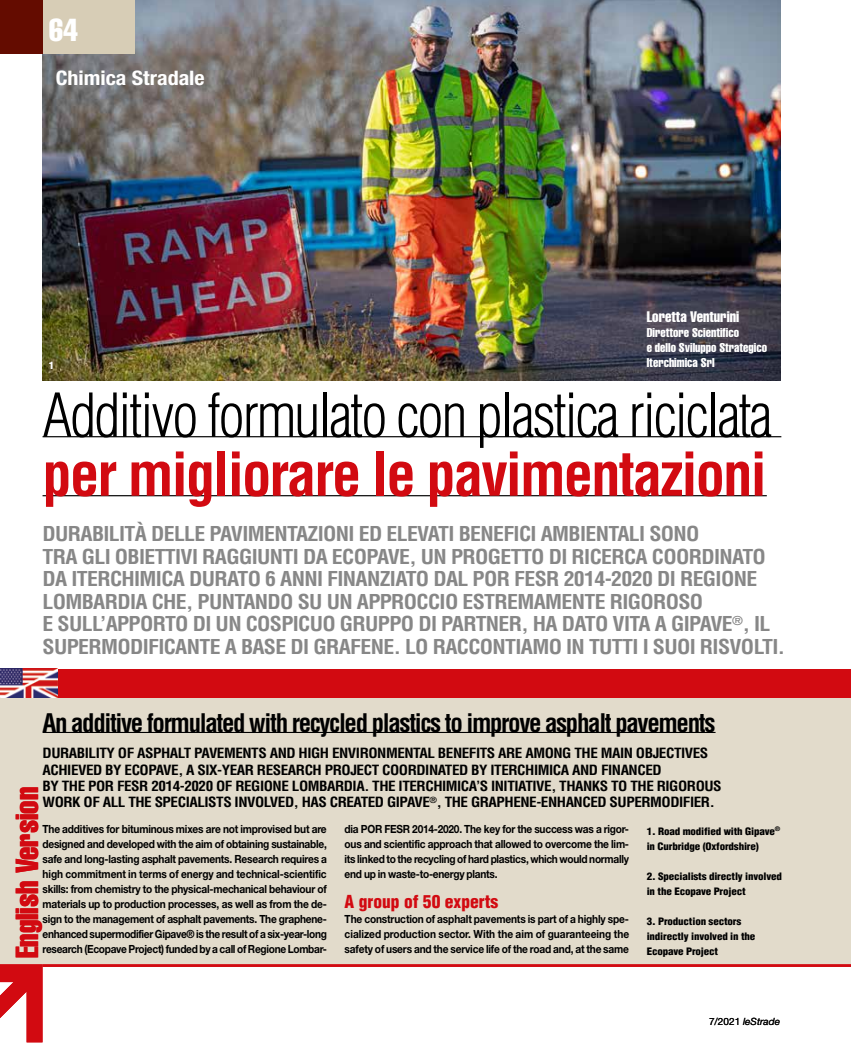
<style>
.page{position:relative;width:851px;height:1053px;background:#fff}
.page>*{position:absolute;margin:0;border:0;box-sizing:border-box;transform-origin:0 0}
.t1{font:300 condensed 59px "Helvetica";letter-spacing:-.035em;color:#000}
.t2{font:700 condensed 59px "Helvetica";letter-spacing:-.035em;color:#d20a11}
.t3{font:extra-condensed 31.25px "Helvetica";color:#d20a11}
.t4{font:extra-condensed 31.25px "Helvetica";color:#fff}
.t5{font:700 condensed 25px "Helvetica";letter-spacing:-.055em;color:#000}
.t6{font:700 condensed 20px/22.5px "Helvetica";letter-spacing:-.03em;color:#878787;scale:1.09 1}
.t7{font:700 condensed 20px "Helvetica Neue";color:#fff;scale:1.1 1}
.t8{font:900 condensed 17.5px "Helvetica";color:#d20a11}
.t9{font:extra-condensed 15px "Helvetica";color:#fff}
.t10{font:700 condensed 13.75px/16.2px "Helvetica";letter-spacing:-.03em;color:#000;scale:1.1 1}
.t11{font:extra-condensed 12.5px/15px "Helvetica";color:#fff}
.t12{font:700 11.25px/15px "Helvetica Neue";letter-spacing:-.015em;color:#000;text-align:justify;scale:.9 1}
.t13{font:900 condensed 10px/15px "Helvetica";letter-spacing:-.015em;color:#000;scale:1.1 1}
.t14{font:italic 10px "Helvetica Neue";color:#000}
.t15{font:900 condensed 10px "Helvetica";color:#fff;scale:1.1 1}
.s1{font-style:normal}
</style>
<div class="page">
<img style="left:43px;top:0;width:737px;height:380px">
<div style="left:0;top:668px;width:850px;height:296px;background:#e2dbcb"></div>
<hr style="left:43px;top:731px;width:672px;height:2px;background:#000">
<svg style="left:0;top:964px;width:43px;height:78px"></svg>
<hr style="left:43px;top:964px;width:807px;height:2px;background:#d20a11">
<hr style="left:43px;top:436px;width:738px;height:1px;background:#000">
<hr style="left:43px;top:495px;width:723px;height:1px;background:#000">
<div style="left:0;top:668px;width:850px;height:29px;background:#d20a11"></div>
<img style="left:0;top:668px;width:57px;height:29px">
<div style="left:43px;top:0;width:92px;height:53px;background:#d7cdb6"></div>
<div style="left:0;top:0;width:43px;height:53px;background:#640c00"></div>
<h2 class="t4" style="left:49px;top:10px;width:30px">64</h2>
<h3 class="t7" style="left:56px;top:66px;width:137px">Chimica Stradale</h3>
<p class="t15" style="left:49px;top:359px;width:7px">1</p>
<h3 class="t9" style="left:646px;top:307px;width:94px">Loretta Venturini</h3>
<p class="t11" style="left:646px;top:325px;width:122px">Direttore Scientifico<br>e dello Sviluppo Strategico<br>Iterchimica Srl</p>
<h1 class="t1" style="left:43px;top:378px;width:731px">Additivo formulato con plastica riciclata</h1>
<h1 class="t2" style="left:43px;top:437px;width:725px">per migliorare le pavimentazioni</h1>
<p class="t6" style="left:43px;top:522px;width:682px">DURABILITÀ DELLE PAVIMENTAZIONI ED ELEVATI BENEFICI AMBIENTALI SONO<br>TRA GLI OBIETTIVI RAGGIUNTI DA ECOPAVE, UN PROGETTO DI RICERCA COORDINATO DA ITERCHIMICA DURATO 6 ANNI FINANZIATO DAL POR FESR 2014-2020 DI REGIONE LOMBARDIA CHE, PUNTANDO SU UN APPROCCIO ESTREMAMENTE RIGOROSO<br>E SULL’APPORTO DI UN COSPICUO GRUPPO DI PARTNER, HA DATO VITA A GIPAVE<sup>®</sup>, IL SUPERMODIFICANTE A BASE DI GRAFENE. LO RACCONTIAMO IN TUTTI I SUOI RISVOLTI.</p>
<h3 class="t5" style="left:43px;top:707px;width:674px">An additive formulated with recycled plastics to improve asphalt pavements</h3>
<p class="t10" style="left:43px;top:745px;width:618px">DURABILITY OF ASPHALT PAVEMENTS AND HIGH ENVIRONMENTAL BENEFITS ARE AMONG THE MAIN OBJECTIVES ACHIEVED BY ECOPAVE, A SIX-YEAR RESEARCH PROJECT COORDINATED BY ITERCHIMICA AND FINANCED<br>BY THE POR FESR 2014-2020 OF REGIONE LOMBARDIA. THE ITERCHIMICA’S INITIATIVE, THANKS TO THE RIGOROUS WORK OF ALL THE SPECIALISTS INVOLVED, HAS CREATED GIPAVE<sup>®</sup>, THE GRAPHENE-ENHANCED SUPERMODIFIER.</p>
<p class="t12" style="left:344px;top:820px;width:317px">dia POR FESR 2014-2020. The key for the success was a rigor&shy;ous and scientific approach that allowed to overcome the lim&shy;its linked to the recycling of hard plastics, which would normally end up in waste-to-energy plants.</p>
<h3 class="t8" style="left:344px;top:890px;width:155px">A group of 50 experts</h3>
<p class="t12" style="left:344px;top:910px;width:317px">The construction of asphalt pavements is part of a highly spe&shy;cialized production sector. With the aim of guaranteeing the</p>
<h2 class="t3" style="left:7px;top:958px;width:173px;rotate:-90deg">English Version</h2>
<p class="t12" style="left:43px;top:820px;width:317px">The additives for bituminous mixes are not improvised but are designed and developed with the aim of obtaining sustainable, safe and long-lasting asphalt pavements. Research requires a high commitment in terms of energy and technical-scientific skills: from chemistry to the physical-mechanical behaviour of materials up to production processes, as well as from the de&shy;sign to the management of asphalt pavements. The graphene&shy;enhanced supermodifier Gipave® is the result of a six-year-long research (Ecopave Project) funded by a call of Regione Lombar-</p>
<p class="t13" style="left:646px;top:823px;width:123px">1. Road modified with Gipave<sup>® </sup>in Curbridge (Oxfordshire)</p>
<p class="t13" style="left:646px;top:868px;width:124px">2. Specialists directly involved in the Ecopave Project</p>
<p class="t13" style="left:646px;top:913px;width:100px">3. Production sectors indirectly involved in the<br>Ecopave Project</p>
<p class="t12" style="left:344px;top:940px;width:317px">safety of users and the service life of the road and, at the same</p>
<p class="t14" style="left:709px;top:1015px;width:72px"><span class="s1">7/2021</span> leStrade</p>
</div>
